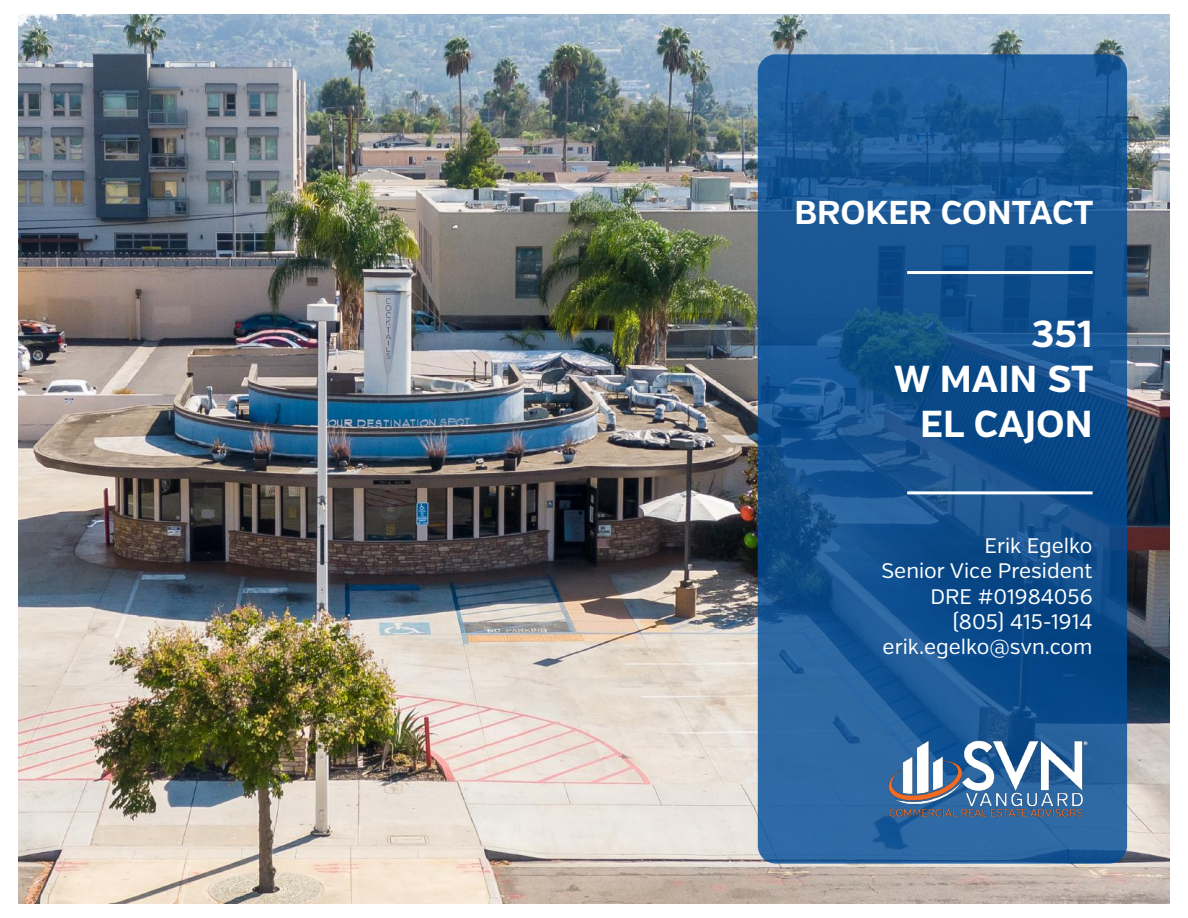
<style>
.page{position:relative;width:1188px;height:918px;background:#fff}
.page>*{position:absolute;margin:0;border:0;box-sizing:border-box;transform-origin:0 0}
.t1{font:700 37.5px/45px "Verb";color:#fff;text-align:right}
.t2{font:700 33px "Verb";color:#fff}
.t3{font:21px/25.2px "Verb";color:#fff;text-align:right}
</style>
<div class="page">
<img style="left:18px;top:14px;width:1152px;height:890px">
<svg style="left:758px;top:54px;width:369px;height:810px;background:#185593"></svg>
<hr style="left:907px;top:271px;width:186px;height:3px;background:#fff">
<hr style="left:907px;top:491px;width:186px;height:3px;background:#fff">
<img style="left:884px;top:734px;width:209px;height:98px">
<h2 class="t2" style="left:795px;top:193px;width:300px">BROKER CONTACT</h2>
<h1 class="t1" style="left:894px;top:312px;width:201px">351<br>W MAIN ST<br>EL CAJON</h1>
<p class="t3" style="left:882px;top:534px;width:212px">Erik Egelko<br>Senior Vice President<br>DRE #01984056 (805) 415-1914 erik.egelko@svn.com</p>
</div>
